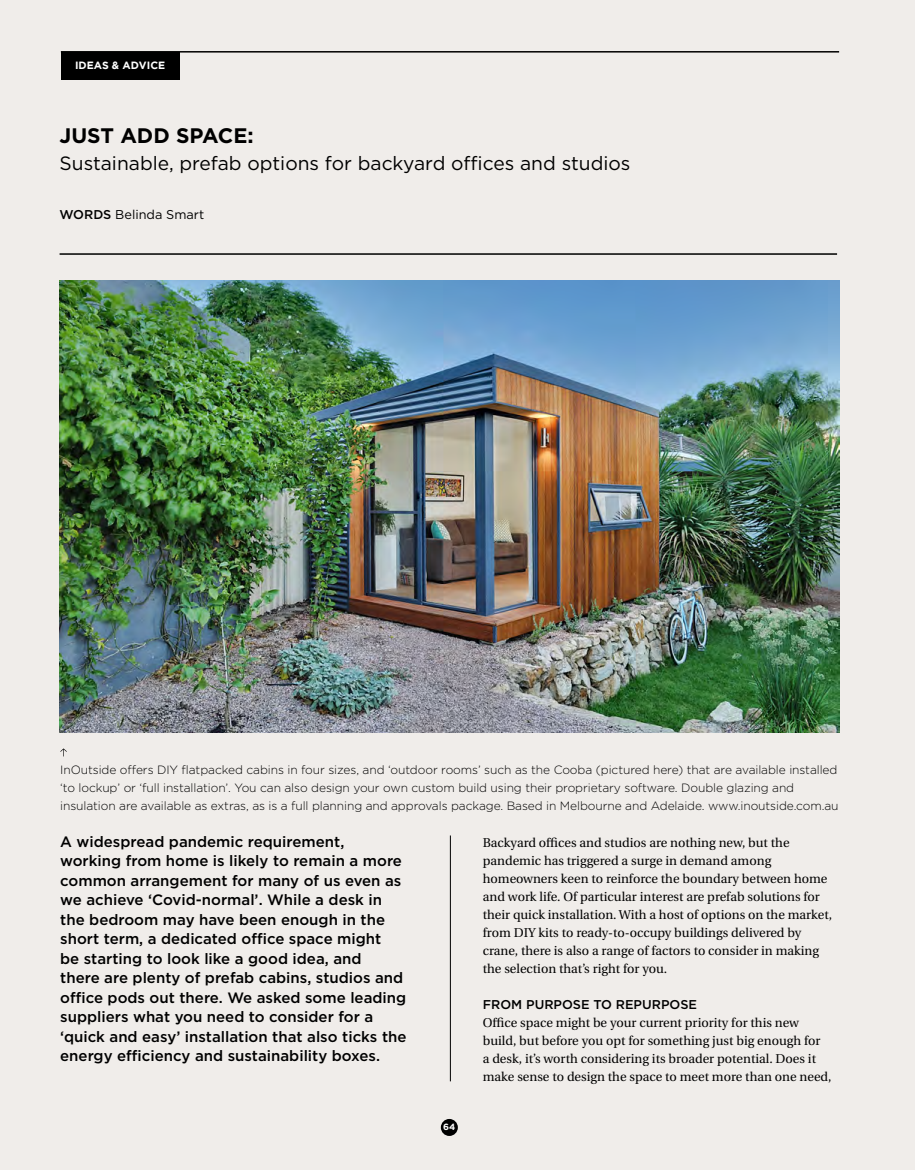
<style>
.page{position:relative;width:915px;height:1170px;background:#fff}
.page>*{position:absolute;margin:0;border:0;box-sizing:border-box;transform-origin:0 0}
.t1{font:700 21px "Gotham";color:#000}
.t2{font:19.2px "Gotham";color:#000}
.t3{font:500 15px/19.5px "Gotham";color:#000}
.t4{font:12.75px/18px "Heuristica";color:#000}
.t5{font:500 12.75px "Gotham";color:#000}
.t6{font:12.75px "Gotham";color:#000}
.t7{font:300 12px/18px "Gotham";letter-spacing:-.005em;color:#000}
.t8{font:700 10.5px "Gotham";color:#fff}
.t9{font:700 9px "Gotham";color:#fff}
.s1{font-weight:500}
</style>
<div class="page">
<div style="left:0;top:0;width:914px;height:1169px;background:#f0edea"></div>
<div style="left:61px;top:52px;width:118px;height:27px;background:#000"></div>
<hr style="left:61px;top:51px;width:777px;height:2px;background:#000">
<div style="left:440px;top:1118px;width:17px;height:17px;background:#000;border-radius:50%"></div>
<hr style="left:450px;top:835px;width:1px;height:246px;background:#000">
<hr style="left:60px;top:253px;width:776px;height:2px;background:#000">
<svg style="left:60px;top:748px;width:7px;height:8px"></svg>
<img style="left:60px;top:281px;width:779px;height:451px">
<p class="t8" style="left:75px;top:59px;width:92px">IDEAS &amp; ADVICE</p>
<h1 class="t1" style="left:60px;top:123px;width:195px">JUST ADD SPACE:</h1>
<h2 class="t2" style="left:60px;top:151px;width:572px">Sustainable, prefab options for backyard offices and studios</h2>
<p class="t6" style="left:60px;top:206px;width:146px"><span class="s1">WORDS</span> Belinda Smart</p>
<p class="t7" style="left:60px;top:760px;width:779px">InOutside offers DIY flatpacked cabins in four sizes, and ‘outdoor rooms’ such as the Cooba (pictured here) that are available installed ‘to lockup’ or ‘full installation’. You can also design your own custom build using their proprietary software. Double glazing and insulation are available as extras, as is a full planning and approvals package. Based in Melbourne and Adelaide. www.inoutside.com.au</p>
<p class="t4" style="left:482px;top:833px;width:351px">Backyard offices and studios are nothing new, but the pandemic has triggered a surge in demand among homeowners keen to reinforce the boundary between home and work life. Of particular interest are prefab solutions for their quick installation. With a host of options on the market, from DIY kits to ready-to-occupy buildings delivered by crane, there is also a range of factors to consider in making the selection that’s right for you.</p>
<p class="t5" style="left:482px;top:995px;width:216px">FROM PURPOSE TO REPURPOSE</p>
<p class="t4" style="left:482px;top:1013px;width:350px">Office space might be your current priority for this new build, but before you opt for something just big enough for<br>a desk, it’s worth considering its broader potential. Does it make sense to design the space to meet more than one need,</p>
<p class="t3" style="left:60px;top:831px;width:348px">A widespread pandemic requirement, working from home is likely to remain a more common arrangement for many of us even as we achieve ‘Covid-normal’. While a desk in the bedroom may have been enough in the short term, a dedicated office space might<br>be starting to look like a good idea, and<br>there are plenty of prefab cabins, studios and office pods out there. We asked some leading suppliers what you need to consider for a ‘quick and easy’ installation that also ticks the energy efficiency and sustainability boxes.</p>
<p class="t9" style="left:443px;top:1121px;width:14px">64</p>
</div>
